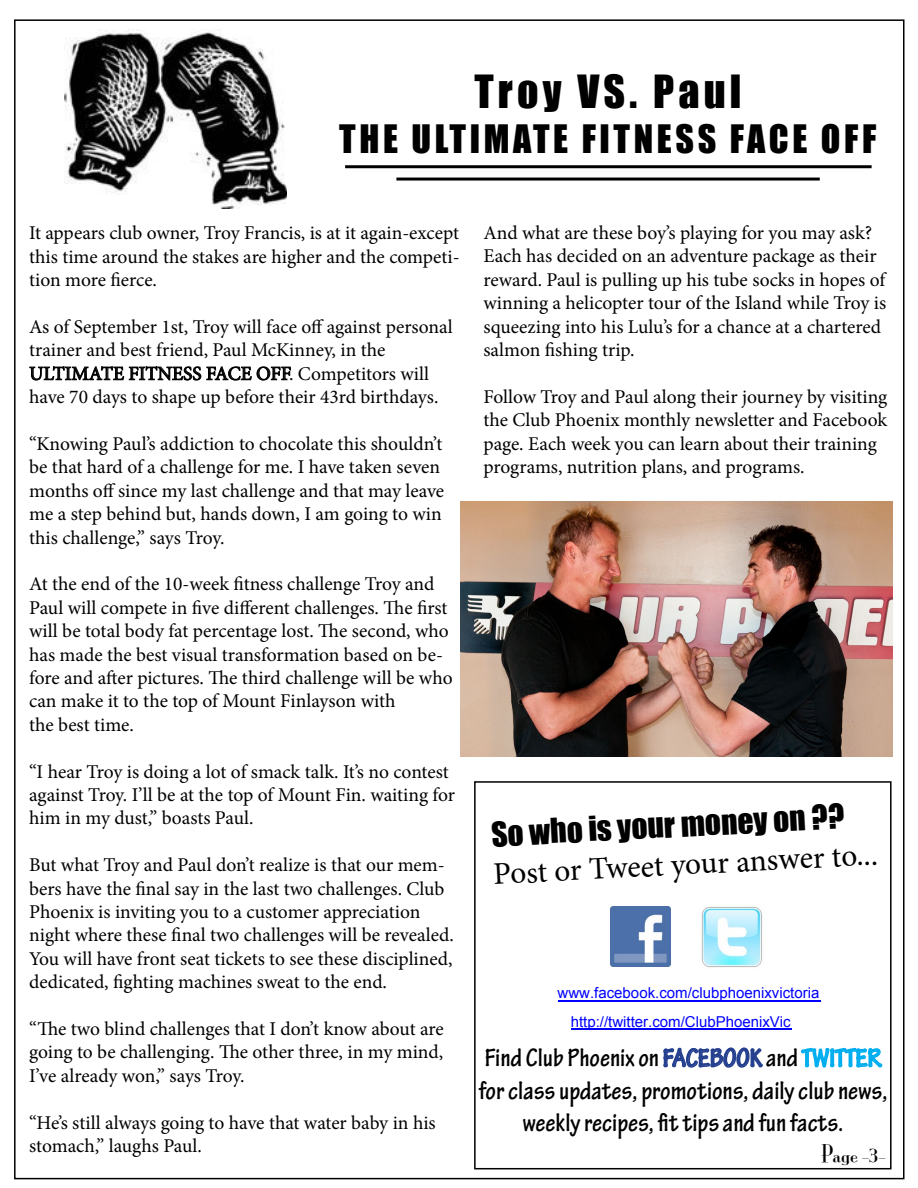
<style>
.page{position:relative;width:918px;height:1188px;background:#fff}
.page>*{position:absolute;margin:0;border:0;box-sizing:border-box;transform-origin:0 0}
.t1{font:42px "Impact";letter-spacing:.1em;color:#000}
.t2{font:36px "Impact";letter-spacing:.1em;color:#000}
.t3{font:31.5px "Minion Pro";color:#000}
.t4{font:31.5px "Impact";color:#000}
.t5{font:700 condensed 27px/32.4px "Tekton Pro";color:#000;text-align:center}
.t6{font:22.5px "Mona Lisa Solid ITCTT";color:#000}
.t7{font:19.5px/23.4px "Minion Pro";letter-spacing:-.005em;color:#000}
.t8{font:15px "Arial";color:#00f}
.s1{color:#25408f}
.s2{color:#00aeef}
</style>
<div class="page">
<img style="left:65px;top:30px;width:221px;height:179px">
<img style="left:461px;top:501px;width:432px;height:255px">
<svg style="left:29px;top:366px;width:262px;height:15px"></svg>
<hr style="left:345px;top:165px;width:527px;height:3px;background:#000">
<hr style="left:396px;top:178px;width:424px;height:3px;background:#000">
<img style="left:701px;top:906px;width:61px;height:61px">
<img style="left:610px;top:906px;width:60px;height:60px">
<hr style="left:571px;top:1029px;width:221px;height:1px;background:#00f">
<hr style="left:558px;top:1000px;width:262px;height:1px;background:#00f">
<svg style="left:663px;top:1047px;width:100px;height:21px"></svg>
<svg style="left:801px;top:1047px;width:82px;height:21px"></svg>
<div style="left:474px;top:781px;width:418px;height:388px;border:2px solid #000"></div>
<h1 class="t1" style="left:474px;top:59px;width:268px">Troy VS. Paul</h1>
<h2 class="t2" style="left:339px;top:111px;width:539px">THE ULTIMATE FITNESS FACE OFF</h2>
<p class="t7" style="left:29px;top:222px;width:432px;text-align:justify">It appears club owner, Troy Francis, is at it again-except this time around the stakes are higher and the competi&shy;tion more fierce.</p>
<p class="t7" style="left:29px;top:315px;width:425px">As of September 1st, Troy will face off against personal trainer and best friend, Paul McKinney, in the ULTIMATE FITNESS FACE OFF. Competitors will have 70 days to shape up before their 43rd birthdays.</p>
<p class="t7" style="left:29px;top:432px;width:417px">“Knowing Paul’s addiction to chocolate this shouldn’t be that hard of a challenge for me. I have taken seven months off since my last challenge and that may leave me a step behind but, hands down, I am going to win this challenge,” says Troy.</p>
<p class="t7" style="left:29px;top:573px;width:425px">At the end of the 10-week fitness challenge Troy and Paul will compete in five different challenges. The first will be total body fat percentage lost. The second, who has made the best visual transformation based on be&shy;fore and after pictures. The third challenge will be who can make it to the top of Mount Finlayson with<br>the best time.</p>
<p class="t7" style="left:29px;top:760px;width:427px">“I hear Troy is doing a lot of smack talk. It’s no contest against Troy. I’ll be at the top of Mount Fin. waiting for him in my dust,” boasts Paul.</p>
<p class="t7" style="left:29px;top:853px;width:426px">But what Troy and Paul don’t realize is that our mem&shy;bers have the final say in the last two challenges. Club Phoenix is inviting you to a customer appreciation night where these final two challenges will be revealed.<br>You will have front seat tickets to see these disciplined, dedicated, fighting machines sweat to the end.</p>
<p class="t7" style="left:29px;top:1017px;width:416px;text-align:justify">“The two blind challenges that I don’t know about are going to be challenging. The other three, in my mind, I’ve already won,” says Troy.</p>
<p class="t7" style="left:29px;top:1111px;width:408px">“He’s still always going to have that water baby in his stomach,” laughs Paul.</p>
<p class="t7" style="left:483px;top:221px;width:404px">And what are these boy’s playing for you may ask?<br>Each has decided on an adventure package as their reward. Paul is pulling up his tube socks in hopes of winning a helicopter tour of the Island while Troy is squeezing into his Lulu’s for a chance at a chartered salmon fishing trip.</p>
<p class="t7" style="left:483px;top:385px;width:405px">Follow Troy and Paul along their journey by visiting the Club Phoenix monthly newsletter and Facebook page. Each week you can learn about their training programs, nutrition plans, and programs.</p>
<h3 class="t4" style="left:490px;top:810px;width:355px;rotate:-3deg">So who is your money on ??</h3>
<h3 class="t3" style="left:492px;top:853px;width:386px;rotate:-3deg">Post or Tweet your answer to...</h3>
<p class="t8" style="left:558px;top:983px;width:263px">www.facebook.com/clubphoenixvictoria</p>
<p class="t8" style="left:571px;top:1012px;width:222px">http://twitter.com/ClubPhoenixVic</p>
<h3 class="t5" style="left:479px;top:1042px;width:410px">Find Club Phoenix on <span class="s1">FACEBOOK</span> and <span class="s2">TWITTER </span>for class updates, promotions, daily club news, weekly recipes, fit tips and fun facts.</h3>
<p class="t6" style="left:821px;top:1137px;width:66px">Page -3-</p>
</div>
